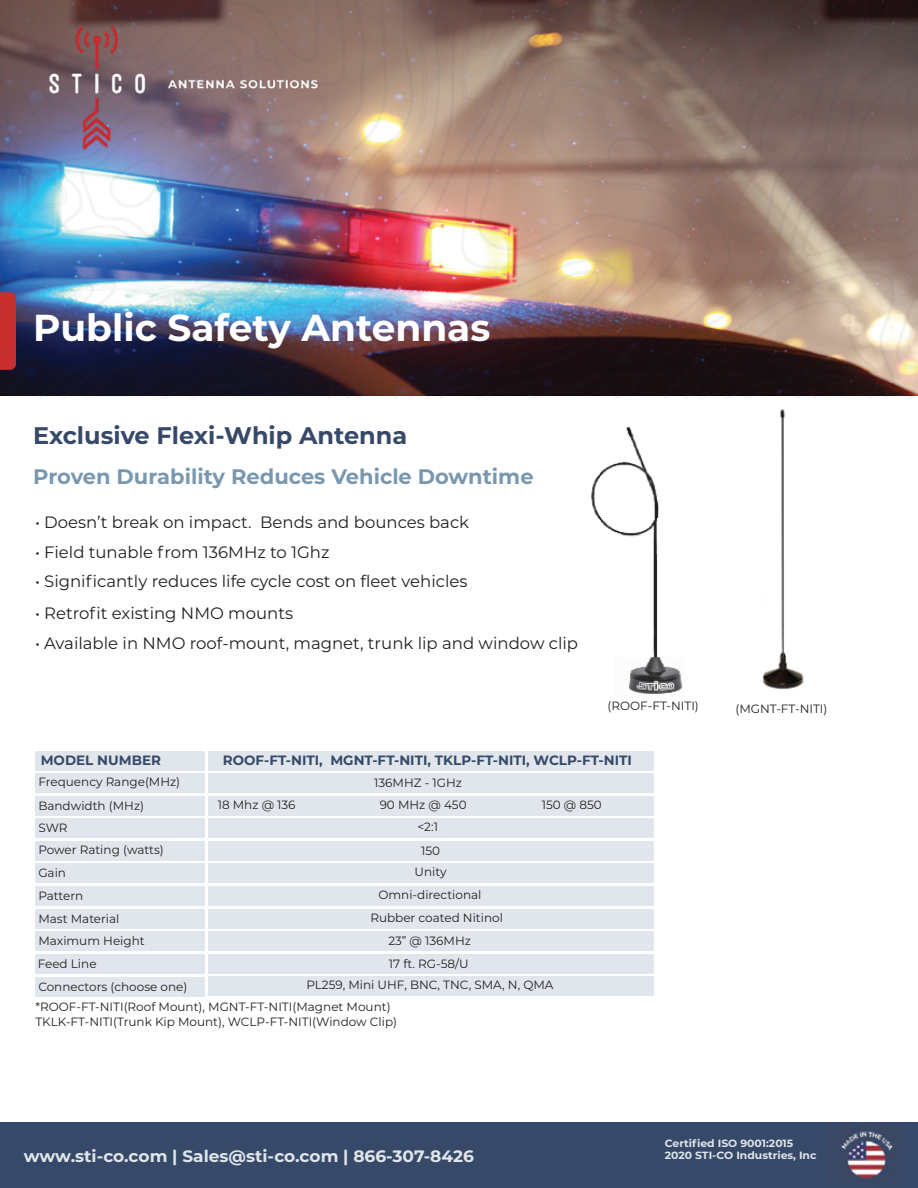
<style>
.page{position:relative;width:918px;height:1188px;background:#fff}
.page>*{position:absolute;margin:0;border:0;box-sizing:border-box;transform-origin:0 0}
.t1{font:700 37.5px "Montserrat";color:#fff}
.t2{font:700 24px "Montserrat";color:#364968}
.t3{font:700 21px "Montserrat";color:#7998b0}
.t4{font:16.5px "Montserrat";color:#231f20}
.t5{font:700 16.5px "Montserrat";color:#e0e6ec}
.t6{font:700 13.5px "Montserrat";color:#364968}
.t7{font:12px/22.6px "Montserrat";color:#231f20}
.t8{font:700 10.5px/12.6px "Montserrat";color:#e0e6ec}
</style>
<div class="page">
<svg style="left:0;top:292px;width:1px;height:78px"></svg>
<div style="left:0;top:1122px;width:918px;height:66px;background:#364968"></div>
<img style="left:829px;top:1125px;width:75px;height:61px">
<img style="left:1px;top:0;width:916px;height:398px">
<img style="left:42px;top:12px;width:283px;height:150px">
<div style="left:35px;top:751px;width:170px;height:19px;background:#e0e6ec"></div>
<div style="left:208px;top:751px;width:446px;height:19px;background:#e0e6ec"></div>
<div style="left:35px;top:773px;width:170px;height:20px;background:#e0e6ec"></div>
<div style="left:208px;top:773px;width:446px;height:20px;background:#e0e6ec"></div>
<div style="left:35px;top:796px;width:170px;height:19px;background:#e0e6ec"></div>
<div style="left:208px;top:796px;width:446px;height:19px;background:#e0e6ec"></div>
<div style="left:35px;top:818px;width:170px;height:20px;background:#e0e6ec"></div>
<div style="left:208px;top:818px;width:446px;height:20px;background:#e0e6ec"></div>
<div style="left:35px;top:841px;width:170px;height:20px;background:#e0e6ec"></div>
<div style="left:208px;top:841px;width:446px;height:20px;background:#e0e6ec"></div>
<div style="left:35px;top:864px;width:170px;height:19px;background:#e0e6ec"></div>
<div style="left:208px;top:864px;width:446px;height:19px;background:#e0e6ec"></div>
<img style="left:763px;top:409px;width:41px;height:280px">
<img style="left:591px;top:426px;width:92px;height:268px">
<div style="left:35px;top:886px;width:170px;height:20px;background:#e0e6ec"></div>
<div style="left:208px;top:886px;width:446px;height:20px;background:#e0e6ec"></div>
<div style="left:35px;top:909px;width:170px;height:19px;background:#e0e6ec"></div>
<div style="left:208px;top:909px;width:446px;height:19px;background:#e0e6ec"></div>
<div style="left:35px;top:931px;width:170px;height:20px;background:#e0e6ec"></div>
<div style="left:208px;top:931px;width:446px;height:20px;background:#e0e6ec"></div>
<div style="left:35px;top:954px;width:170px;height:20px;background:#e0e6ec"></div>
<div style="left:208px;top:954px;width:446px;height:20px;background:#e0e6ec"></div>
<div style="left:35px;top:977px;width:170px;height:19px;background:#e0e6ec"></div>
<div style="left:208px;top:976px;width:446px;height:20px;background:#e0e6ec"></div>
<h1 class="t1" style="left:33px;top:300px;width:459px">Public Safety Antennas</h1>
<h2 class="t2" style="left:33px;top:419px;width:376px">Exclusive Flexi-Whip Antenna</h2>
<h3 class="t3" style="left:33px;top:461px;width:502px">Proven Durability Reduces Vehicle Downtime</h3>
<h3 class="t4" style="left:35px;top:510px;width:436px">• Doesn’t break on impact. Bends and bounces back</h3>
<h3 class="t4" style="left:35px;top:541px;width:296px">• Field tunable from 136MHz to 1Ghz</h3>
<h3 class="t4" style="left:35px;top:570px;width:434px">• Significantly reduces life cycle cost on fleet vehicles</h3>
<h3 class="t4" style="left:35px;top:601px;width:260px">• Retrofit existing NMO mounts</h3>
<h3 class="t4" style="left:35px;top:632px;width:545px">• Available in NMO roof-mount, magnet, trunk lip and window clip</h3>
<p class="t7" style="left:607px;top:694px;width:93px">(ROOF-FT-NITI)</p>
<p class="t6" style="left:41px;top:750px;width:122px">MODEL NUMBER</p>
<p class="t6" style="left:223px;top:751px;width:411px">ROOF-FT-NITI, MGNT-FT-NITI, TKLP-FT-NITI, WCLP-FT-NITI</p>
<p class="t7" style="left:38px;top:770px;width:143px">Frequency Range(MHz)<br>Bandwidth (MHz)<br>SWR<br>Power Rating (watts)<br>Gain</p>
<p class="t7" style="left:374px;top:771px;width:89px">136MHZ - 1GHz</p>
<p class="t7" style="left:218px;top:793px;width:79px">18 Mhz @ 136</p>
<p class="t7" style="left:380px;top:793px;width:89px">90 MHz @ 450</p>
<p class="t7" style="left:542px;top:793px;width:62px">150 @ 850</p>
<p class="t7" style="left:417px;top:815px;width:24px;line-height:23.4px;text-align:center">&lt;2:1<br>150</p>
<p class="t7" style="left:415px;top:860px;width:34px">Unity</p>
<p class="t7" style="left:38px;top:883px;width:151px">Pattern<br>Mast Material<br>Maximum Height<br>Feed Line<br>Connectors (choose one)</p>
<p class="t7" style="left:378px;top:883px;width:105px">Omni-directional</p>
<p class="t7" style="left:370px;top:906px;width:134px">Rubber coated Nitinol</p>
<p class="t7" style="left:388px;top:929px;width:84px">23” @ 136MHz</p>
<p class="t7" style="left:389px;top:952px;width:81px">17 ft. RG-58/U</p>
<p class="t7" style="left:35px;top:973px;width:520px;line-height:22px;text-indent:271px">PL259, Mini UHF, BNC, TNC, SMA, N, QMA *ROOF-FT-NITI(Roof Mount), MGNT-FT-NITI(Magnet Mount)</p>
<p class="t7" style="left:35px;top:1010px;width:363px">TKLK-FT-NITI(Trunk Kip Mount), WCLP-FT-NITI(Window Clip)</p>
<p class="t7" style="left:735px;top:697px;width:94px">(MGNT-FT-NITI)</p>
<h3 class="t5" style="left:24px;top:1144px;width:452px">www.sti-co.com | Sales@sti-co.com | 866-307-8426</h3>
<p class="t8" style="left:665px;top:1136px;width:153px">Certified ISO 9001:2015<br>2020 STI-CO Industries, Inc</p>
</div>
